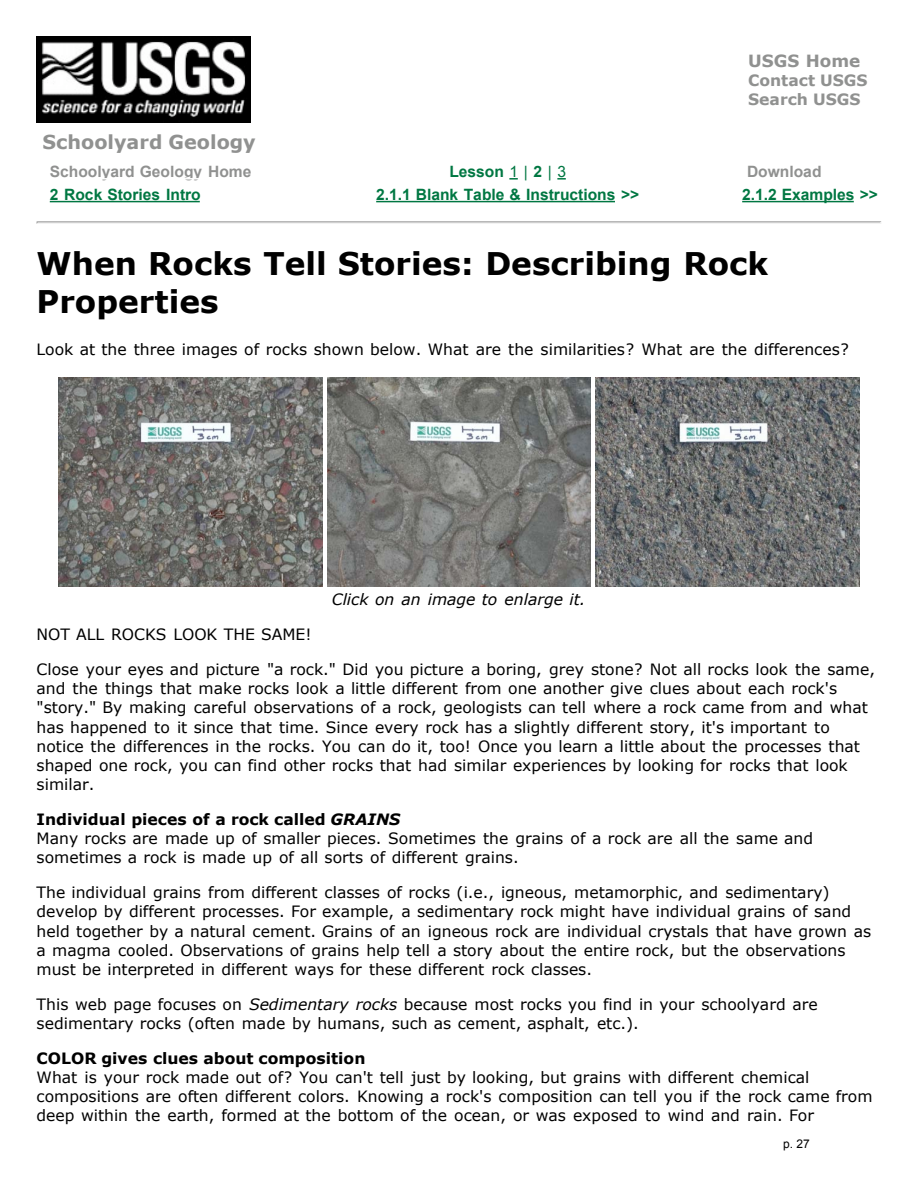
<style>
.page{position:relative;width:918px;height:1188px;background:#fff}
.page>*{position:absolute;margin:0;border:0;box-sizing:border-box;transform-origin:0 0}
.t1{font:700 31.2px/37.2px "Verdana";color:#000}
.t2{font:700 19.2px "Verdana";color:#909190}
.t3{font:700 16.8px "Verdana";color:#909190}
.t4{font:15.6px/19.2px "Verdana";color:#000}
.t5{font:700 15.6px "Arial";color:#007742}
.t6{font:700 15.6px "Arial";color:#909190}
.t7{font:italic 15.6px "Verdana";color:#000}
.t8{font:700 15.6px/19.2px "Verdana";color:#909190}
.t9{font:12px "Arial";color:#000}
.s1{font-weight:400}
.s2{font-weight:700}
.s3{font-weight:700;font-style:italic}
.s4{font-style:italic}
</style>
<div class="page">
<svg style="left:37px;top:221px;width:844px;height:3px"></svg>
<img style="left:37px;top:37px;width:213px;height:86px">
<svg style="left:509px;top:178px;width:9px;height:2px"></svg>
<svg style="left:557px;top:178px;width:9px;height:2px"></svg>
<hr style="left:50px;top:201px;width:150px;height:1px;background:#007742">
<hr style="left:376px;top:201px;width:239px;height:1px;background:#007742">
<hr style="left:742px;top:201px;width:112px;height:1px;background:#007742">
<img style="left:58px;top:377px;width:264px;height:209px">
<img style="left:327px;top:377px;width:264px;height:209px">
<img style="left:596px;top:377px;width:264px;height:209px">
<p class="t3" style="left:748px;top:50px;width:114px">USGS Home</p>
<p class="t8" style="left:748px;top:70px;width:121px">Contact USGS<br>Search USGS</p>
<p class="t2" style="left:43px;top:130px;width:215px">Schoolyard Geology</p>
<p class="t6" style="left:50px;top:163px;width:203px">Schoolyard Geology Home</p>
<p class="t5" style="left:449px;top:163px;width:118px">Lesson <span class="s1">1 |</span> 2 <span class="s1">| 3</span></p>
<p class="t6" style="left:747px;top:163px;width:76px">Download</p>
<p class="t5" style="left:50px;top:186px;width:153px">2 Rock Stories Intro</p>
<p class="t5" style="left:376px;top:186px;width:265px">2.1.1 Blank Table &amp; Instructions &gt;&gt;</p>
<p class="t5" style="left:742px;top:186px;width:137px">2.1.2 Examples &gt;&gt;</p>
<p class="t1" style="left:37px;top:244px;width:733px">When Rocks Tell Stories: Describing Rock<br>Properties</p>
<p class="t4" style="left:37px;top:339px;width:814px">Look at the three images of rocks shown below. What are the similarities? What are the differences?</p>
<p class="t7" style="left:332px;top:590px;width:255px">Click on an image to enlarge it.</p>
<p class="t4" style="left:37px;top:624px;width:276px">NOT ALL ROCKS LOOK THE SAME!</p>
<p class="t4" style="left:37px;top:659px;width:840px">Close your eyes and picture "a rock." Did you picture a boring, grey stone? Not all rocks look the same, and the things that make rocks look a little different from one another give clues about each rock's "story." By making careful observations of a rock, geologists can tell where a rock came from and what has happened to it since that time. Since every rock has a slightly different story, it's important to notice the differences in the rocks. You can do it, too! Once you learn a little about the processes that shaped one rock, you can find other rocks that had similar experiences by looking for rocks that look similar.</p>
<p class="t4" style="left:37px;top:809px;width:778px"><span class="s2">Individual pieces of a rock called</span> <span class="s3">GRAINS<br></span>Many rocks are made up of smaller pieces. Sometimes the grains of a rock are all the same and sometimes a rock is made up of all sorts of different grains.</p>
<p class="t4" style="left:37px;top:882px;width:836px">The individual grains from different classes of rocks (i.e., igneous, metamorphic, and sedimentary) develop by different processes. For example, a sedimentary rock might have individual grains of sand held together by a natural cement. Grains of an igneous rock are individual crystals that have grown as a magma cooled. Observations of grains help tell a story about the entire rock, but the observations must be interpreted in different ways for these different rock classes.</p>
<p class="t4" style="left:37px;top:994px;width:783px">This web page focuses on <span class="s4">Sedimentary rocks</span> because most rocks you find in your schoolyard are sedimentary rocks (often made by humans, such as cement, asphalt, etc.).</p>
<p class="t4" style="left:37px;top:1048px;width:838px"><span class="s2">COLOR gives clues about composition<br></span>What is your rock made out of? You can't tell just by looking, but grains with different chemical compositions are often different colors. Knowing a rock's composition can tell you if the rock came from deep within the earth, formed at the bottom of the ocean, or was exposed to wind and rain. For</p>
<p class="t9" style="left:783px;top:1137px;width:28px">p. 27</p>
</div>
